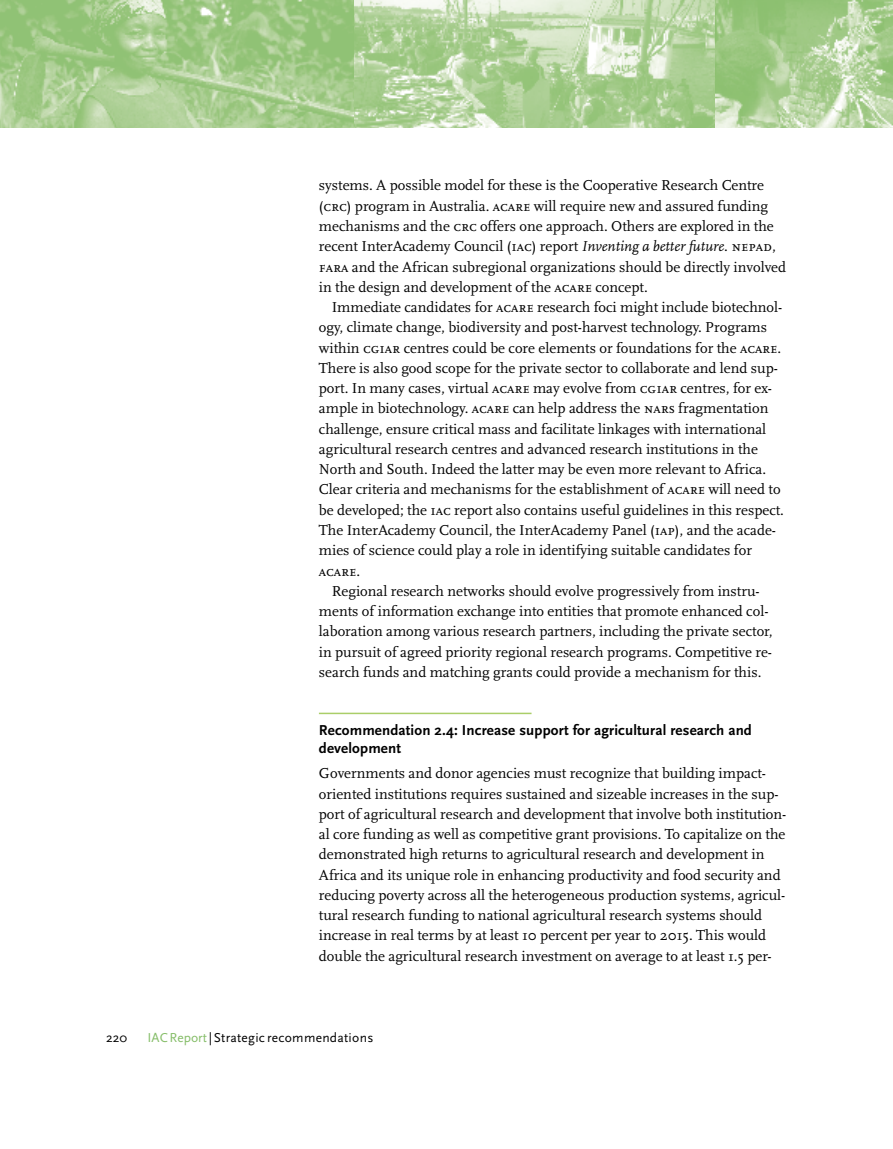
<style>
.page{position:relative;width:893px;height:1149px;background:#fff}
.page>*{position:absolute;margin:0;border:0;box-sizing:border-box;transform-origin:0 0}
.bodytekst_met_inspringen{font:15px/20.2px "Scala";color:#000}
.bodytekst_zi{font:15px/20.2px "Scala";color:#000}
.kop_3_in_hfst_8{font:700 15px/18px "Scala Sans";letter-spacing:.01em;color:#000}
.t1{font:13.5px "Scala Sans";letter-spacing:.02em;color:#000}
.s1{font-family:"Scala Caps"}
.s2{font-style:italic}
.s3{color:#85bd68}
</style>
<div class="page">
<img style="left:0;top:0;width:354px;height:128px">
<img style="left:354px;top:0;width:539px;height:128px">
<hr style="left:319px;top:712px;width:212px;height:2px;background:#aace68">
<p class="bodytekst_zi" style="left:319px;top:176px;width:469px">systems. A possible model for these is the Cooperative Research Centre (<span class="s1">crc</span>) program in Australia. <span class="s1">acare</span> will require new and assured funding mechanisms and the <span class="s1">crc</span> offers one approach. Others are explored in the recent InterAcademy Council (<span class="s1">iac</span>) report <span class="s2">Inventing a better future</span>. <span class="s1">nepad</span>, <span class="s1">fara</span> and the African subregional organizations should be directly involved in the design and development of the <span class="s1">acare</span> concept.</p>
<p class="bodytekst_met_inspringen" style="left:319px;top:297px;width:467px;text-indent:13px">Immediate candidates for <span class="s1">acare</span> research foci might include biotechnol&shy;ogy, climate change, biodiversity and post-harvest technology. Programs within <span class="s1">cgiar</span> centres could be core elements or foundations for the <span class="s1">acare</span>.<br>There is also good scope for the private sector to collaborate and lend sup&shy;port. In many cases, virtual <span class="s1">acare</span> may evolve from <span class="s1">cgiar</span> centres, for ex&shy;ample in biotechnology. <span class="s1">acare</span> can help address the <span class="s1">nars</span> fragmentation challenge, ensure critical mass and facilitate linkages with international agricultural research centres and advanced research institutions in the North and South. Indeed the latter may be even more relevant to Africa.<br>Clear criteria and mechanisms for the establishment of <span class="s1">acare</span> will need to be developed; the <span class="s1">iac</span> report also contains useful guidelines in this respect.<br>The InterAcademy Council, the InterAcademy Panel (<span class="s1">iap</span>), and the acade&shy;mies of science could play a role in identifying suitable candidates for <span class="s1">acare</span>.</p>
<p class="bodytekst_met_inspringen" style="left:319px;top:581px;width:455px;text-indent:13px">Regional research networks should evolve progressively from instru&shy;ments of information exchange into entities that promote enhanced col&shy;laboration among various research partners, including the private sector, in pursuit of agreed priority regional research programs. Competitive re&shy;search funds and matching grants could provide a mechanism for this.</p>
<p class="kop_3_in_hfst_8" style="left:319px;top:721px;width:434px">Recommendation 2.4: Increase support for agricultural research and development</p>
<p class="bodytekst_zi" style="left:319px;top:763px;width:469px">Governments and donor agencies must recognize that building impact&shy;oriented institutions requires sustained and sizeable increases in the sup&shy;port of agricultural research and development that involve both institution&shy;al core funding as well as competitive grant provisions. To capitalize on the demonstrated high returns to agricultural research and development in Africa and its unique role in enhancing productivity and food security and reducing poverty across all the heterogeneous production systems, agricul&shy;tural research funding to national agricultural research systems should increase in real terms by at least 10 percent per year to 2015. This would double the agricultural research investment on average to at least 1.5 per-</p>
<p class="t1" style="left:106px;top:1030px;width:23px">220</p>
<p class="t1" style="left:148px;top:1030px;width:227px"><span class="s3">IAC Report</span> | Strategic recommendations</p>
</div>
